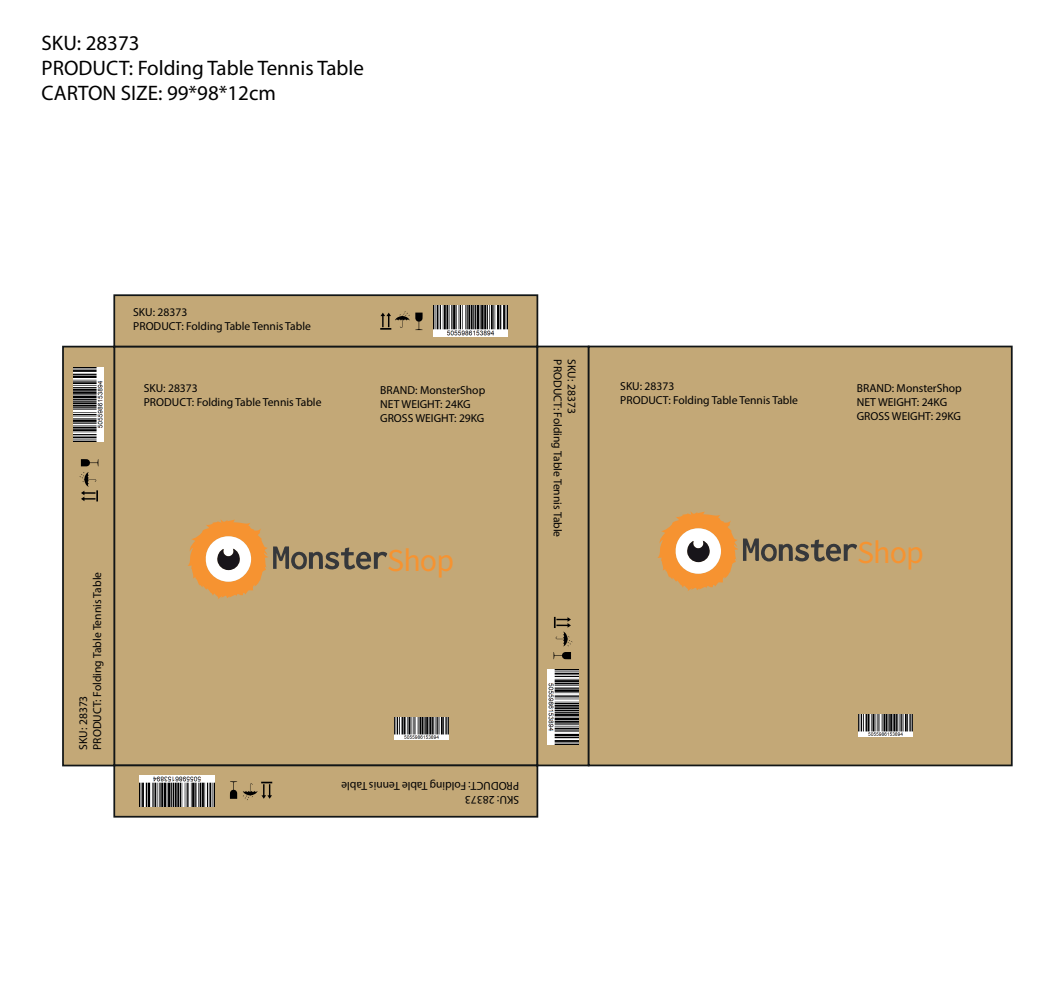
<style>
.page{position:relative;width:1042px;height:1000px;background:#fff}
.page>*{position:absolute;margin:0;border:0;box-sizing:border-box;transform-origin:0 0}
.t1{font:31.85px "Source Sans Pro";letter-spacing:-.025em;color:#f69331}
.t2{font:21px/25.2px "Myriad Pro";color:#000001}
.t3{font:11.55px/14.2px "Myriad Pro";color:#000001}
</style>
<div class="page">
<div style="left:113px;top:345px;width:425px;height:421px;background:#c3a877"></div>
<div style="left:113px;top:764px;width:425px;height:53px;background:#c3a877;border:2px solid #111516"></div>
<div style="left:536px;top:345px;width:53px;height:421px;background:#c3a877;border:2px solid #111516"></div>
<div style="left:588px;top:345px;width:424px;height:421px;background:#c3a877;border:2px solid #111516"></div>
<div style="left:113px;top:294px;width:425px;height:53px;background:#c3a877;border:2px solid #111516"></div>
<div style="left:62px;top:346px;width:53px;height:420px;background:#c3a877;border:2px solid #111516"></div>
<svg style="left:657px;top:511px;width:200px;height:80px"></svg>
<img style="left:395px;top:717px;width:53px;height:22px">
<img style="left:858px;top:715px;width:54px;height:21px">
<svg style="left:188px;top:519px;width:199px;height:80px"></svg>
<img style="left:433px;top:306px;width:75px;height:30px">
<img style="left:548px;top:669px;width:30px;height:75px">
<img style="left:140px;top:776px;width:74px;height:30px">
<img style="left:73px;top:367px;width:31px;height:75px">
<svg style="left:380px;top:311px;width:43px;height:19px"></svg>
<svg style="left:553px;top:652px;width:18px;height:7px"></svg>
<svg style="left:554px;top:617px;width:18px;height:29px"></svg>
<svg style="left:230px;top:781px;width:7px;height:17px"></svg>
<svg style="left:243px;top:781px;width:29px;height:19px"></svg>
<svg style="left:81px;top:459px;width:17px;height:7px"></svg>
<svg style="left:79px;top:472px;width:19px;height:29px"></svg>
<h2 class="t2" style="left:42px;top:30px;width:324px">SKU: 28373<br>PRODUCT: Folding Table Tennis Table<br>CARTON SIZE: 99*98*12cm</h2>
<p class="t3" style="left:133px;top:305px;width:179px">SKU: 28373<br>PRODUCT: Folding Table Tennis Table</p>
<p class="t3" style="left:144px;top:381px;width:179px">SKU: 28373<br>PRODUCT: Folding Table Tennis Table</p>
<p class="t3" style="left:380px;top:383px;width:107px">BRAND: MonsterShop<br>NET WEIGHT: 24KG<br>GROSS WEIGHT: 29KG</p>
<p class="t3" style="left:76px;top:749px;width:179px;rotate:-90deg">SKU: 28373<br>PRODUCT: Folding Table Tennis Table</p>
<h1 class="t1" style="left:387px;top:539px;width:68px">Shop</h1>
<p class="t3" style="left:519px;top:807px;width:179px;rotate:-180deg">SKU: 28373<br>PRODUCT: Folding Table Tennis Table</p>
<p class="t3" style="left:565px;top:359px;width:179px;rotate:90deg">PRODUCT: Folding Table Tennis Table</p>
<p class="t3" style="left:579px;top:359px;width:56px;rotate:90deg">SKU: 28373</p>
<p class="t3" style="left:620px;top:379px;width:179px">SKU: 28373<br>PRODUCT: Folding Table Tennis Table</p>
<p class="t3" style="left:857px;top:381px;width:107px">BRAND: MonsterShop<br>NET WEIGHT: 24KG<br>GROSS WEIGHT: 29KG</p>
<h1 class="t1" style="left:857px;top:531px;width:68px">Shop</h1>
</div>
